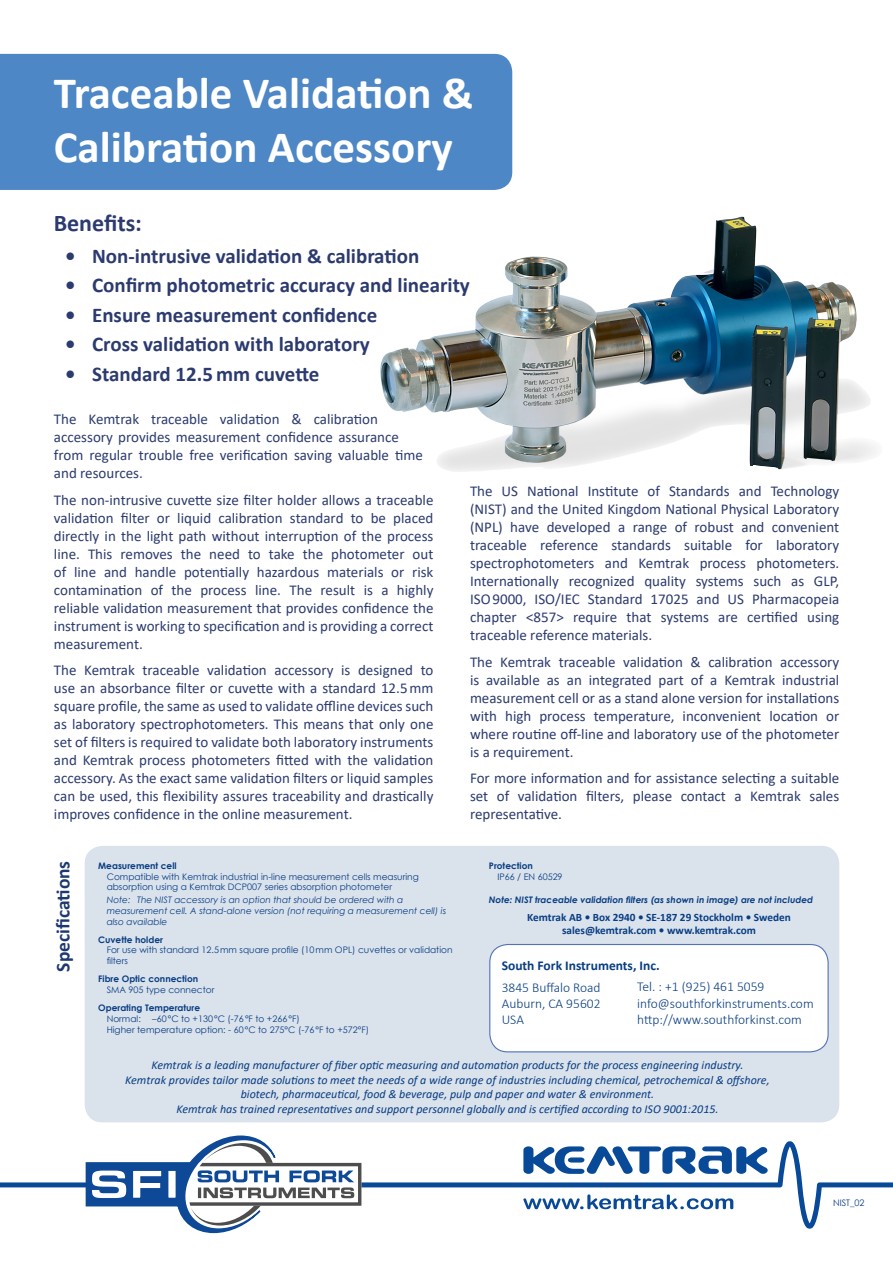
<style>
.page{position:relative;width:893px;height:1263px;background:#fff}
.page>*{position:absolute;margin:0;border:0;box-sizing:border-box;transform-origin:0 0}
.t1{font:700 45px/54px "Calibri";color:#fff}
.t2{font:700 24px "Calibri";color:#2c3b6f}
.t3{font:700 21px "Calibri";color:#2c3b6f}
.t4{font:700 19.5px "Calibri";color:#1e3971}
.t5{font:15px/18px "Calibri";color:#2c3b6f;text-align:justify}
.t6{font:300 13.5px/16.2px "Calibri";color:#083d82;text-align:justify}
.t7{font:700 13.5px "Calibri";color:#083d82}
.t8{font:italic 12px/14.4px "Calibri";color:#083d82;text-align:center}
.t9{font:700 11.25px/13.5px "Calibri";color:#083d82;text-align:center}
.t10{font:italic 10.5px "Calibri";color:#083d82}
.t11{font:9px/10.8px "Century Gothic";color:#083d82}
.t12{font:italic 9px/10.8px "Century Gothic";color:#083d82}
.t13{font:700 9px "Century Gothic";color:#083d82}
.t14{font:italic 700 9px "Century Gothic";color:#083d82}
</style>
<div class="page">
<svg style="left:0;top:1141px;width:893px;height:87px"></svg>
<svg style="left:523px;top:1146px;width:245px;height:29px"></svg>
<svg style="left:523px;top:1194px;width:210px;height:15px"></svg>
<div style="left:0;top:54px;width:512px;height:136px;background:#4d87c6"></div>
<div style="left:85px;top:846px;width:754px;height:276px;background:#dae2ec;border-radius:18px"></div>
<div style="left:490px;top:944px;width:338px;height:108px;background:#fff;border-radius:18px"></div>
<div style="left:489px;top:944px;width:340px;height:108px;border:1px solid #5372b8;border-radius:18px"></div>
<img style="left:380px;top:217px;width:496px;height:255px">
<svg style="left:85px;top:1135px;width:276px;height:99px"></svg>
<h1 class="t1" style="left:54px;top:65px;width:421px">Traceable Validation &amp;<br>Calibration Accessory</h1>
<h2 class="t2" style="left:54px;top:206px;width:90px">Benefits:</h2>
<h3 class="t3" style="left:65px;top:241px;width:356px">• Non-intrusive validation &amp; calibration</h3>
<h3 class="t3" style="left:65px;top:270px;width:406px">• Confirm photometric accuracy and linearity</h3>
<h3 class="t3" style="left:65px;top:300px;width:314px">• Ensure measurement confidence</h3>
<h3 class="t3" style="left:65px;top:329px;width:306px">• Cross validation with laboratory</h3>
<h3 class="t3" style="left:65px;top:359px;width:256px">• Standard 12.5 mm cuvette</h3>
<p class="t5" style="left:54px;top:410px;width:371px;text-align:left">The Kemtrak traceable validation &amp; calibration accessory provides measurement confidence assurance from regular trouble free verification saving valuable time and resources.</p>
<p class="t5" style="left:54px;top:490px;width:381px">The non-intrusive cuvette size filter holder allows a traceable validation filter or liquid calibration standard to be placed directly in the light path without interruption of the process line. This removes the need to take the photometer out of line and handle potentially hazardous materials or risk contamination of the process line. The result is a highly reliable validation measurement that provides confidence the instrument is working to specification and is providing a correct measurement.</p>
<p class="t5" style="left:54px;top:661px;width:381px">The Kemtrak traceable validation accessory is designed to use an absorbance filter or cuvette with a standard 12.5 mm square profile, the same as used to validate offline devices such as laboratory spectrophotometers. This means that only one set of filters is required to validate both laboratory instruments and Kemtrak process photometers fitted with the validation accessory. As the exact same validation filters or liquid samples can be used, this flexibility assures traceability and drastically improves confidence in the online measurement.</p>
<p class="t5" style="left:470px;top:482px;width:371px">The US National Institute of Standards and Technology (NIST) and the United Kingdom National Physical Laboratory (NPL) have developed a range of robust and convenient traceable reference standards suitable for laboratory spectrophotometers and Kemtrak process photometers.<br>Internationally recognized quality systems such as GLP, ISO 9000, ISO/IEC Standard 17025 and US Pharmacopeia chapter &lt;857&gt; require that systems are certified using traceable reference materials.</p>
<p class="t5" style="left:470px;top:652px;width:371px">The Kemtrak traceable validation &amp; calibration accessory is available as an integrated part of a Kemtrak industrial measurement cell or as a stand alone version for installations with high process temperature, inconvenient location or where routine off-line and laboratory use of the photometer is a requirement.</p>
<p class="t5" style="left:470px;top:769px;width:371px">For more information and for assistance selecting a suitable set of validation filters, please contact a Kemtrak sales representative.</p>
<h3 class="t4" style="left:49px;top:972px;width:112px;rotate:-90deg">Specifications</h3>
<p class="t13" style="left:489px;top:859px;width:45px">Protection</p>
<p class="t11" style="left:497px;top:871px;width:67px">IP66 / EN 60529</p>
<p class="t14" style="left:489px;top:893px;width:326px">Note: NIST traceable validation filters (as shown in image) are not included</p>
<p class="t13" style="left:98px;top:859px;width:80px">Measurement cell</p>
<p class="t11" style="left:107px;top:871px;width:314px">Compatible with Kemtrak industrial in-line measurement cells measuring absorption using a Kemtrak DCP007 series absorption photometer</p>
<p class="t12" style="left:107px;top:894px;width:341px">Note: The NIST accessory is an option that should be ordered with a measurement cell. A stand-alone version (not requiring a measurement cell) is also available</p>
<p class="t13" style="left:98px;top:932px;width:66px">Cuvette holder</p>
<p class="t11" style="left:107px;top:945px;width:347px">For use with standard 12.5mm square profile (10mm OPL) cuvettes or validation filters</p>
<p class="t13" style="left:98px;top:972px;width:102px">Fibre Optic connection</p>
<p class="t11" style="left:107px;top:984px;width:109px">SMA 905 type connector</p>
<p class="t13" style="left:98px;top:1001px;width:104px">Operating Temperature</p>
<p class="t11" style="left:107px;top:1013px;width:36px">Normal:</p>
<p class="t9" style="left:527px;top:910px;width:265px">Kemtrak AB • Box 2940 • SE-187 29 Stockholm • Sweden sales@kemtrak.com • www.kemtrak.com</p>
<p class="t10" style="left:504px;top:952px;width:47px">Distributor</p>
<p class="t7" style="left:502px;top:956px;width:159px">South Fork Instruments, Inc.</p>
<p class="t6" style="left:502px;top:979px;width:100px">3845 Buffalo Road Auburn, CA 95602<br>USA</p>
<p class="t6" style="left:637px;top:979px;width:178px;text-align:left">Tel. : +1 (925) 461 5059 info@southforkinstruments.com http://www.southforkinst.com</p>
<p class="t11" style="left:107px;top:1013px;width:264px;text-indent:45px">–60°C to +130°C (-76°F to +266°F)<br>Higher temperature option: - 60°C to 275°C (-76°F to +572°F)</p>
<p class="t8" style="left:125px;top:1058px;width:646px">Kemtrak is a leading manufacturer of fiber optic measuring and automation products for the process engineering industry.<br>Kemtrak provides tailor made solutions to meet the needs of a wide range of industries including chemical, petrochemical &amp; offshore, biotech, pharmaceutical, food &amp; beverage, pulp and paper and water &amp; environment.<br>Kemtrak has trained representatives and support personnel globally and is certified according to ISO 9001:2015.</p>
<p class="t11" style="left:833px;top:1197px;width:33px">NIST_02</p>
</div>
